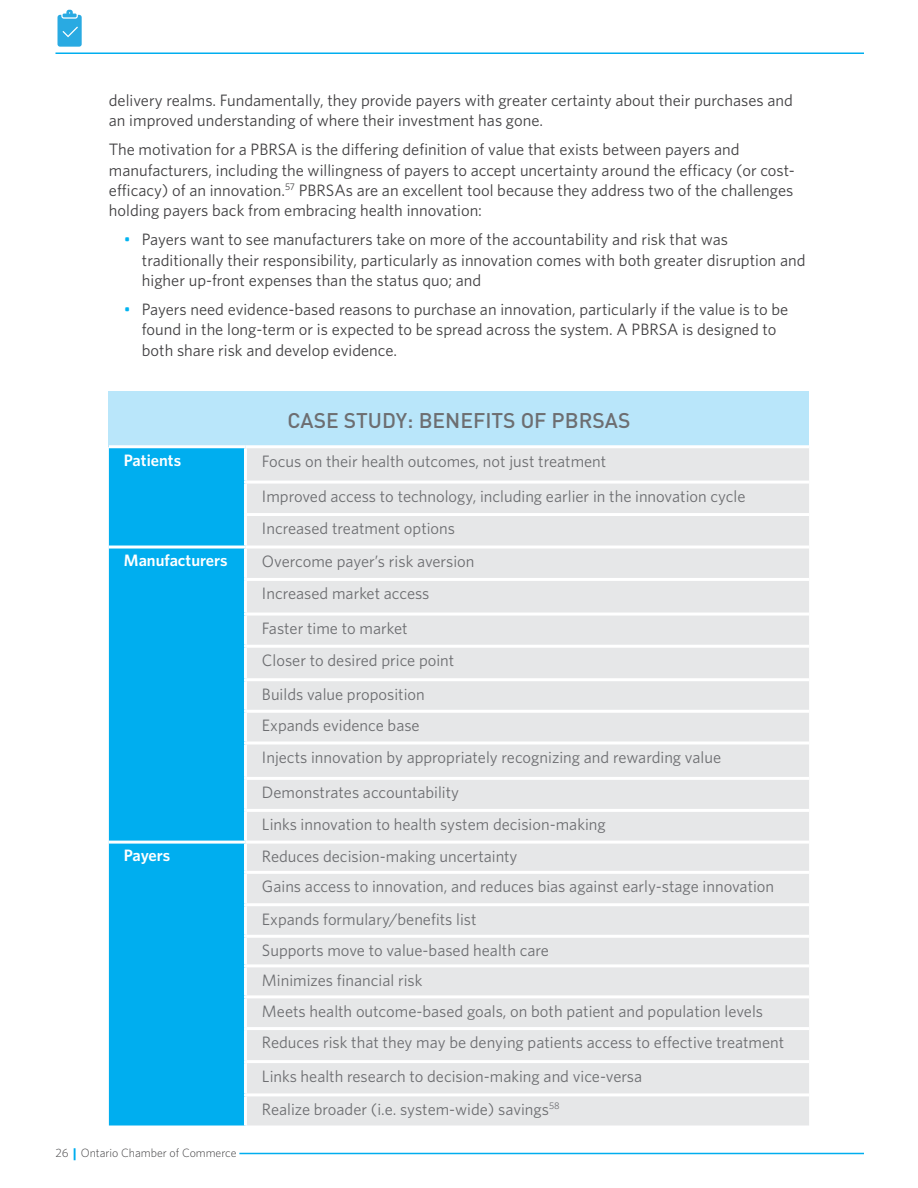
<style>
.page{position:relative;width:918px;height:1188px;background:#fff}
.page>*{position:absolute;margin:0;border:0;box-sizing:border-box;transform-origin:0 0}
.t1{font:500 21px "DIN";color:#6d6e71}
.t2{font:16.5px/20.2px "Whitney HTF";color:#414042}
.t3{font:16.5px/32.2px "Whitney HTF";color:#6d6e71}
.t4{font:600 16.5px "Whitney HTF";color:#fff}
.t5{font:300 12px "Whitney";color:#414042}
.s1{color:#00b3f0}
</style>
<div class="page">
<svg style="left:58px;top:10px;width:24px;height:37px"></svg>
<svg style="left:74px;top:1148px;width:1px;height:12px"></svg>
<hr style="left:56px;top:52px;width:808px;height:2px;background:#00aeef">
<hr style="left:239px;top:1153px;width:625px;height:1px;background:#00aeef">
<div style="left:109px;top:392px;width:700px;height:55px;background:#b9e6fa"></div>
<div style="left:109px;top:448px;width:135px;height:678px;background:#00aeef"></div>
<div style="left:247px;top:448px;width:562px;height:678px;background:#e6e7e8"></div>
<hr style="left:244px;top:481px;width:565px;height:3px;background:#fff">
<hr style="left:244px;top:513px;width:565px;height:3px;background:#fff">
<hr style="left:109px;top:546px;width:136px;height:3px;background:#fff">
<hr style="left:245px;top:546px;width:564px;height:3px;background:#fff">
<hr style="left:244px;top:578px;width:565px;height:3px;background:#fff">
<hr style="left:244px;top:613px;width:565px;height:3px;background:#fff">
<hr style="left:244px;top:645px;width:565px;height:3px;background:#fff">
<hr style="left:244px;top:678px;width:565px;height:3px;background:#fff">
<hr style="left:244px;top:710px;width:565px;height:3px;background:#fff">
<hr style="left:244px;top:742px;width:565px;height:3px;background:#fff">
<hr style="left:244px;top:777px;width:565px;height:3px;background:#fff">
<hr style="left:244px;top:809px;width:565px;height:3px;background:#fff">
<hr style="left:109px;top:841px;width:136px;height:3px;background:#fff">
<hr style="left:245px;top:841px;width:564px;height:3px;background:#fff">
<hr style="left:244px;top:871px;width:565px;height:3px;background:#fff">
<hr style="left:244px;top:903px;width:565px;height:3px;background:#fff">
<hr style="left:244px;top:935px;width:565px;height:3px;background:#fff">
<hr style="left:244px;top:964px;width:565px;height:3px;background:#fff">
<hr style="left:244px;top:995px;width:565px;height:3px;background:#fff">
<hr style="left:244px;top:1027px;width:565px;height:3px;background:#fff">
<hr style="left:244px;top:1060px;width:565px;height:3px;background:#fff">
<hr style="left:244px;top:1093px;width:565px;height:3px;background:#fff">
<hr style="left:109px;top:445px;width:136px;height:3px;background:#fff">
<hr style="left:245px;top:445px;width:564px;height:3px;background:#fff">
<p class="t2" style="left:109px;top:90px;width:686px">delivery realms. Fundamentally, they provide payers with greater certainty about their purchases and an improved understanding of where their investment has gone.</p>
<p class="t2" style="left:109px;top:139px;width:688px">The motivation for a PBRSA is the differing definition of value that exists between payers and manufacturers, including the willingness of payers to accept uncertainty around the efficacy (or cost&shy;efficacy) of an innovation.<sup>57</sup> PBRSAs are an excellent tool because they address two of the challenges holding payers back from embracing health innovation:</p>
<p class="t2" style="left:142px;top:229px;width:665px;text-indent:-18px"><span class="s1">•</span> Payers want to see manufacturers take on more of the accountability and risk that was traditionally their responsibility, particularly as innovation comes with both greater disruption and higher up-front expenses than the status quo; and</p>
<p class="t2" style="left:142px;top:299px;width:648px;line-height:20.7px;text-indent:-18px"><span class="s1">•</span> Payers need evidence-based reasons to purchase an innovation, particularly if the value is to be found in the long-term or is expected to be spread across the system. A PBRSA is designed to both share risk and develop evidence.</p>
<p class="t1" style="left:288px;top:407px;width:344px">CASE STUDY: BENEFITS OF PBRSAS</p>
<p class="t4" style="left:124px;top:450px;width:59px">Patients</p>
<p class="t3" style="left:262px;top:443px;width:485px;line-height:35.2px">Focus on their health outcomes, not just treatment<br>Improved access to technology, including earlier in the innovation cycle</p>
<p class="t3" style="left:262px;top:512px;width:195px">Increased treatment options</p>
<p class="t4" style="left:124px;top:550px;width:105px">Manufacturers</p>
<p class="t3" style="left:262px;top:545px;width:214px">Overcome payer’s risk aversion<br>Increased market access</p>
<p class="t3" style="left:262px;top:611px;width:194px;line-height:32.8px">Faster time to market<br>Closer to desired price point<br>Builds value proposition</p>
<p class="t3" style="left:262px;top:709px;width:461px;line-height:31.8px">Expands evidence base<br>Injects innovation by appropriately recognizing and rewarding value</p>
<p class="t3" style="left:262px;top:776px;width:345px">Demonstrates accountability<br>Links innovation to health system decision-making</p>
<p class="t4" style="left:124px;top:846px;width:48px">Payers</p>
<p class="t3" style="left:262px;top:841px;width:514px;line-height:30.3px">Reduces decision-making uncertainty<br>Gains access to innovation, and reduces bias against early-stage innovation</p>
<p class="t3" style="left:262px;top:903px;width:288px;line-height:31.5px">Expands formulary/benefits list<br>Supports move to value-based health care</p>
<p class="t3" style="left:262px;top:964px;width:524px">Minimizes financial risk<br>Meets health outcome-based goals, on both patient and population levels Reduces risk that they may be denying patients access to effective treatment Links health research to decision-making and vice-versa<br>Realize broader (i.e. system-wide) savings<sup>58</sup></p>
<p class="t5" style="left:56px;top:1145px;width:182px">26 Ontario Chamber of Commerce</p>
</div>
